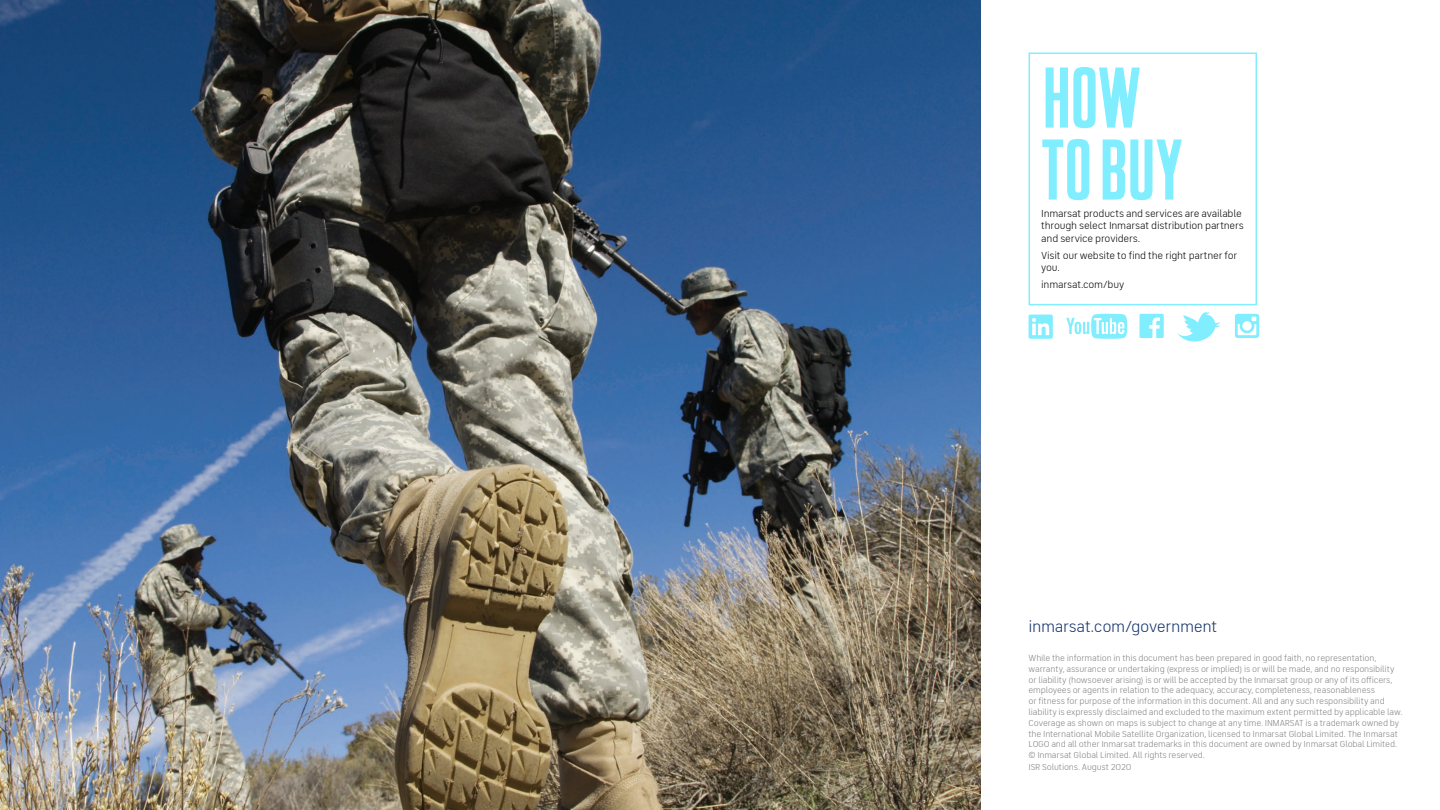
<style>
.page{position:relative;width:1440px;height:810px;background:#fff}
.page>*{position:absolute;margin:0;border:0;box-sizing:border-box;transform-origin:0 0}
.Headline{font:85.88px/72px "Inmarsat Infinite Standard";letter-spacing:-.015em;color:#80eeff}
.t1{font:16.5px "FS Industrie";letter-spacing:-.025em;color:#103069}
.Body_16_Auto{font:10.5px/12.6px "FS Industrie";letter-spacing:-.02em;color:#000}
.Disclamer{font:9px/10.8px "FS Industrie";letter-spacing:-.02em;color:#808080}
</style>
<div class="page">
<img style="left:0;top:0;width:981px;height:810px">
<div style="left:1029px;top:52px;width:228px;height:253px;border:2px solid #80eeff"></div>
<svg style="left:1029px;top:315px;width:24px;height:24px"></svg>
<svg style="left:1066px;top:314px;width:61px;height:25px"></svg>
<svg style="left:1139px;top:314px;width:25px;height:24px"></svg>
<svg style="left:1177px;top:312px;width:43px;height:30px"></svg>
<svg style="left:1235px;top:314px;width:24px;height:24px"></svg>
<p class="Headline" style="left:1041px;top:66px;width:143px">HOW<br>TO BUY</p>
<p class="Body_16_Auto" style="left:1041px;top:207px;width:204px">Inmarsat products and services are available through select Inmarsat distribution partners and service providers.</p>
<p class="Body_16_Auto" style="left:1041px;top:249px;width:197px">Visit our website to find the right partner for you.</p>
<p class="Body_16_Auto" style="left:1041px;top:279px;width:85px">inmarsat.com/buy</p>
<p class="t1" style="left:1029px;top:617px;width:190px">inmarsat.com/government</p>
<p class="Disclamer" style="left:1029px;top:653px;width:375px">While the information in this document has been prepared in good faith, no representation, warranty, assurance or undertaking (express or implied) is or will be made, and no responsibility or liability (howsoever arising) is or will be accepted by the Inmarsat group or any of its officers, employees or agents in relation to the adequacy, accuracy, completeness, reasonableness<br>or fitness for purpose of the information in this document. All and any such responsibility and liability is expressly disclaimed and excluded to the maximum extent permitted by applicable law.<br>Coverage as shown on maps is subject to change at any time. INMARSAT is a trademark owned by the International Mobile Satellite Organization, licensed to Inmarsat Global Limited. The Inmarsat LOGO and all other Inmarsat trademarks in this document are owned by Inmarsat Global Limited. © Inmarsat Global Limited. All rights reserved.</p>
<p class="Disclamer" style="left:1029px;top:762px;width:105px">ISR Solutions. August 2020</p>
</div>
